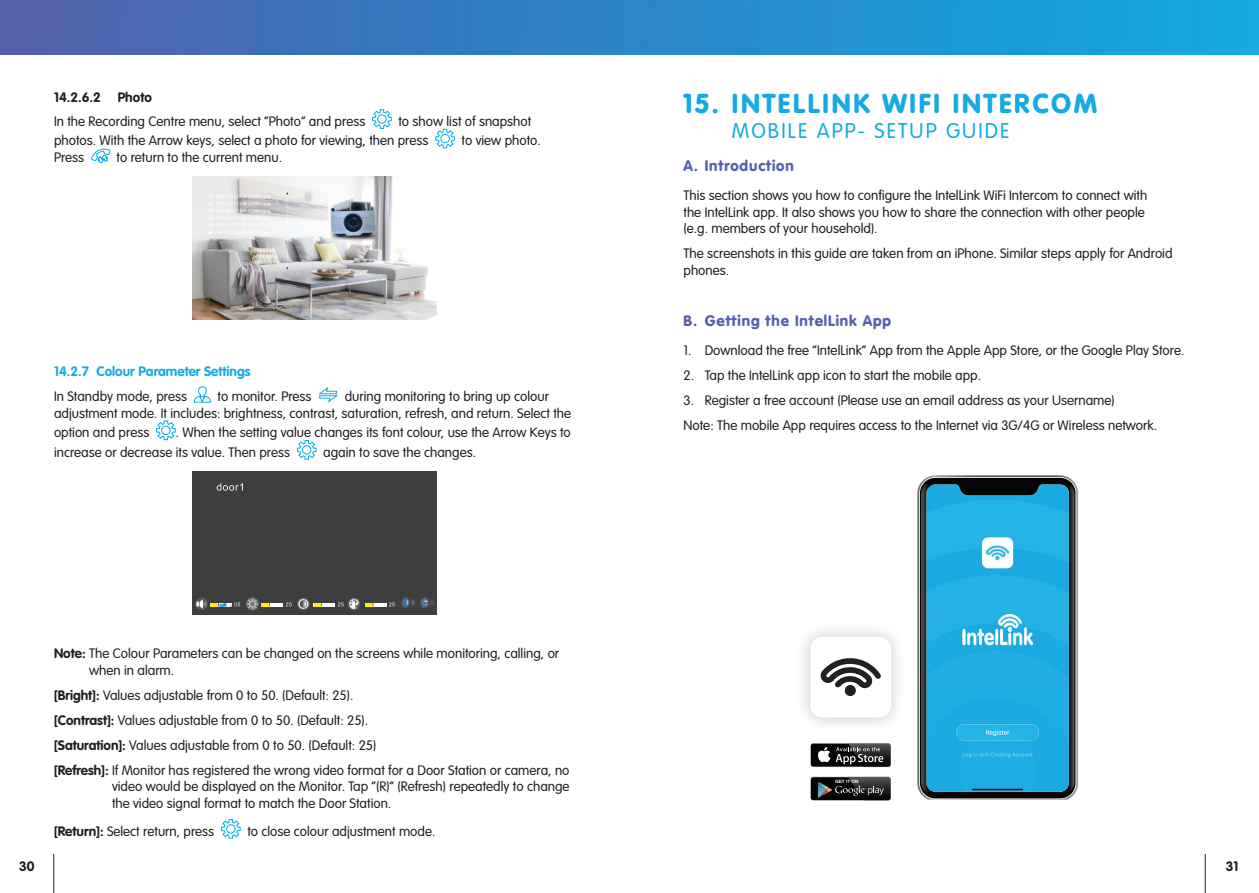
<style>
.page{position:relative;width:1259px;height:893px;background:#fff}
.page>*{position:absolute;margin:0;border:0;box-sizing:border-box;transform-origin:0 0}
.t1{font:900 27px "VAG Rounded";letter-spacing:.1em;color:#16aae2}
.t2{font:300 21px "VAG Rounded";letter-spacing:.1em;color:#16aae2}
.t3{font:900 15px "VAG Rounded";letter-spacing:.06em;color:#5561ac}
.t4{font:300 13.5px/16.5px "VAG Rounded";color:#231f20}
.t5{font:700 13.5px "VAG Rounded";color:#16aae2}
.t6{font:700 13.5px "VAG Rounded";color:#231f20}
.t7{font:700 4.35px "Arial";color:#fff;scale:1.07 1}
.s1{font-weight:700}
</style>
<div class="page">
<svg style="left:372px;top:109px;width:20px;height:20px"></svg>
<svg style="left:435px;top:128px;width:20px;height:21px"></svg>
<svg style="left:91px;top:148px;width:20px;height:16px"></svg>
<img style="left:192px;top:176px;width:245px;height:143px">
<svg style="left:193px;top:387px;width:18px;height:16px"></svg>
<svg style="left:318px;top:387px;width:20px;height:16px"></svg>
<svg style="left:156px;top:420px;width:20px;height:21px"></svg>
<svg style="left:296px;top:440px;width:21px;height:20px"></svg>
<div style="left:192px;top:471px;width:245px;height:143px;background:#3e3e3f"></div>
<svg style="left:217px;top:483px;width:26px;height:8px"></svg>
<img style="left:401px;top:597px;width:14px;height:11px">
<img style="left:420px;top:597px;width:14px;height:12px">
<hr style="left:262px;top:603px;width:21px;height:3px;background:#fff">
<img style="left:219px;top:603px;width:12px;height:3px">
<hr style="left:314px;top:603px;width:21px;height:3px;background:#fff">
<hr style="left:365px;top:603px;width:21px;height:3px;background:#fff">
<svg style="left:234px;top:602px;width:6px;height:4px"></svg>
<svg style="left:389px;top:602px;width:6px;height:4px"></svg>
<svg style="left:195px;top:597px;width:24px;height:13px"></svg>
<svg style="left:246px;top:597px;width:24px;height:13px"></svg>
<svg style="left:286px;top:597px;width:36px;height:13px"></svg>
<svg style="left:338px;top:597px;width:35px;height:13px"></svg>
<svg style="left:221px;top:819px;width:20px;height:20px"></svg>
<svg style="left:917px;top:475px;width:161px;height:325px;background:#a8a7a7"></svg>
<div style="left:920px;top:478px;width:155px;height:320px;background:#050604;border-radius:15px"></div>
<svg style="left:921px;top:480px;width:153px;height:316px"></svg>
<img style="left:926px;top:485px;width:143px;height:307px">
<div style="left:795px;top:622px;width:111px;height:110px;background:#231f20;opacity:.25"></div>
<div style="left:810px;top:637px;width:81px;height:80px;background:#fff;border-radius:12px"></div>
<svg style="left:820px;top:658px;width:61px;height:30px"></svg>
<div style="left:844px;top:685px;width:12px;height:11px;background:#231f20;border-radius:50%"></div>
<svg style="left:810px;top:777px;width:81px;height:23px"></svg>
<div style="left:811px;top:777px;width:79px;height:23px;background:#040503;border-radius:2px"></div>
<img style="left:890px;top:777px;width:1px;height:23px">
<img style="left:848px;top:777px;width:42px;height:23px">
<svg style="left:818px;top:782px;width:66px;height:16px"></svg>
<svg style="left:810px;top:743px;width:81px;height:24px"></svg>
<div style="left:811px;top:744px;width:79px;height:22px;background:#040503;border-radius:2px"></div>
<img style="left:848px;top:743px;width:43px;height:24px">
<img style="left:848px;top:744px;width:42px;height:22px">
<svg style="left:818px;top:747px;width:65px;height:17px"></svg>
<hr style="left:53px;top:854px;width:1px;height:39px;background:#231f20">
<hr style="left:1205px;top:854px;width:1px;height:39px;background:#231f20">
<div style="left:0;top:0;width:1259px;height:54px;background:linear-gradient(to right,#5060ab,#0daae2)"></div>
<p class="t6" style="left:54px;top:89px;width:48px">14.2.6.2</p>
<p class="t6" style="left:118px;top:89px;width:36px">Photo</p>
<p class="t4" style="left:54px;top:113px;width:313px">In the Recording Centre menu, select “Photo” and press</p>
<p class="t4" style="left:54px;top:111px;width:479px;line-height:19.5px;text-indent:344px">to show list of snapshot photos. With the Arrow keys, select a photo for viewing, then press</p>
<p class="t4" style="left:461px;top:132px;width:81px">to view photo.</p>
<p class="t4" style="left:54px;top:149px;width:32px">Press</p>
<p class="t4" style="left:117px;top:149px;width:167px">to return to the current menu.</p>
<p class="t5" style="left:54px;top:363px;width:198px">14.2.7 Colour Parameter Settings</p>
<p class="t4" style="left:54px;top:388px;width:135px">In Standby mode, press</p>
<p class="t4" style="left:218px;top:388px;width:95px">to monitor. Press</p>
<p class="t4" style="left:54px;top:388px;width:519px;text-indent:291px">during monitoring to bring up colour adjustment mode. It includes: brightness, contrast, saturation, refresh, and return. Select the</p>
<p class="t4" style="left:54px;top:424px;width:97px">option and press</p>
<p class="t4" style="left:54px;top:423px;width:518px;line-height:19.5px;text-indent:122px">. When the setting value changes its font colour, use the Arrow Keys to increase or decrease its value. Then press</p>
<p class="t4" style="left:323px;top:444px;width:154px">again to save the changes.</p>
<p class="t4" style="left:89px;top:645px;width:471px;text-indent:-35px"><span class="s1">Note:</span> The Colour Parameters can be changed on the screens while monitoring, calling, or when in alarm.</p>
<p class="t4" style="left:54px;top:682px;width:517px;line-height:25px"><span class="s1">[Bright]:</span> Values adjustable from 0 to 50. (Default: 25).<br><span class="s1">[Contrast]:</span> Values adjustable from 0 to 50. (Default: 25).<br><span class="s1">[Saturation]:</span> Values adjustable from 0 to 50. (Default: 25)<br><span class="s1">[Refresh]:</span> If Monitor has registered the wrong video format for a Door Station or camera, no</p>
<p class="t4" style="left:112px;top:778px;width:459px">video would be displayed on the Monitor. Tap “(R)” (Refresh) repeatedly to change the video signal format to match the Door Station.</p>
<p class="t4" style="left:54px;top:823px;width:162px"><span class="s1">[Return]:</span> Select return, press</p>
<p class="t4" style="left:247px;top:823px;width:190px">to close colour adjustment mode.</p>
<h1 class="t1" style="left:683px;top:87px;width:415px">15. INTELLINK WIFI INTERCOM</h1>
<h2 class="t2" style="left:732px;top:118px;width:279px">MOBILE APP- SETUP GUIDE</h2>
<p class="t3" style="left:683px;top:157px;width:112px">A. Introduction</p>
<p class="t4" style="left:683px;top:187px;width:465px">This section shows you how to configure the IntelLink WiFi Intercom to connect with the IntelLink app. It also shows you how to share the connection with other people (e.g. members of your household).</p>
<p class="t4" style="left:683px;top:245px;width:490px">The screenshots in this guide are taken from an iPhone. Similar steps apply for Android phones.</p>
<p class="t3" style="left:683px;top:311px;width:209px">B. Getting the IntelLink App</p>
<p class="t4" style="left:683px;top:342px;width:502px">1. Download the free “IntelLink” App from the Apple App Store, or the Google Play Store.</p>
<p class="t4" style="left:683px;top:367px;width:299px">2. Tap the IntelLink app icon to start the mobile app.</p>
<p class="t4" style="left:683px;top:387px;width:475px;line-height:25px">3. Register a free account (Please use an email address as your Username)<br>Note: The mobile App requires access to the Internet via 3G/4G or Wireless network.</p>
<p class="t7" style="left:835px;top:778px;width:24px">GET IT ON</p>
<p class="t6" style="left:19px;top:858px;width:17px">30</p>
<p class="t6" style="left:1225px;top:858px;width:14px">31</p>
</div>
